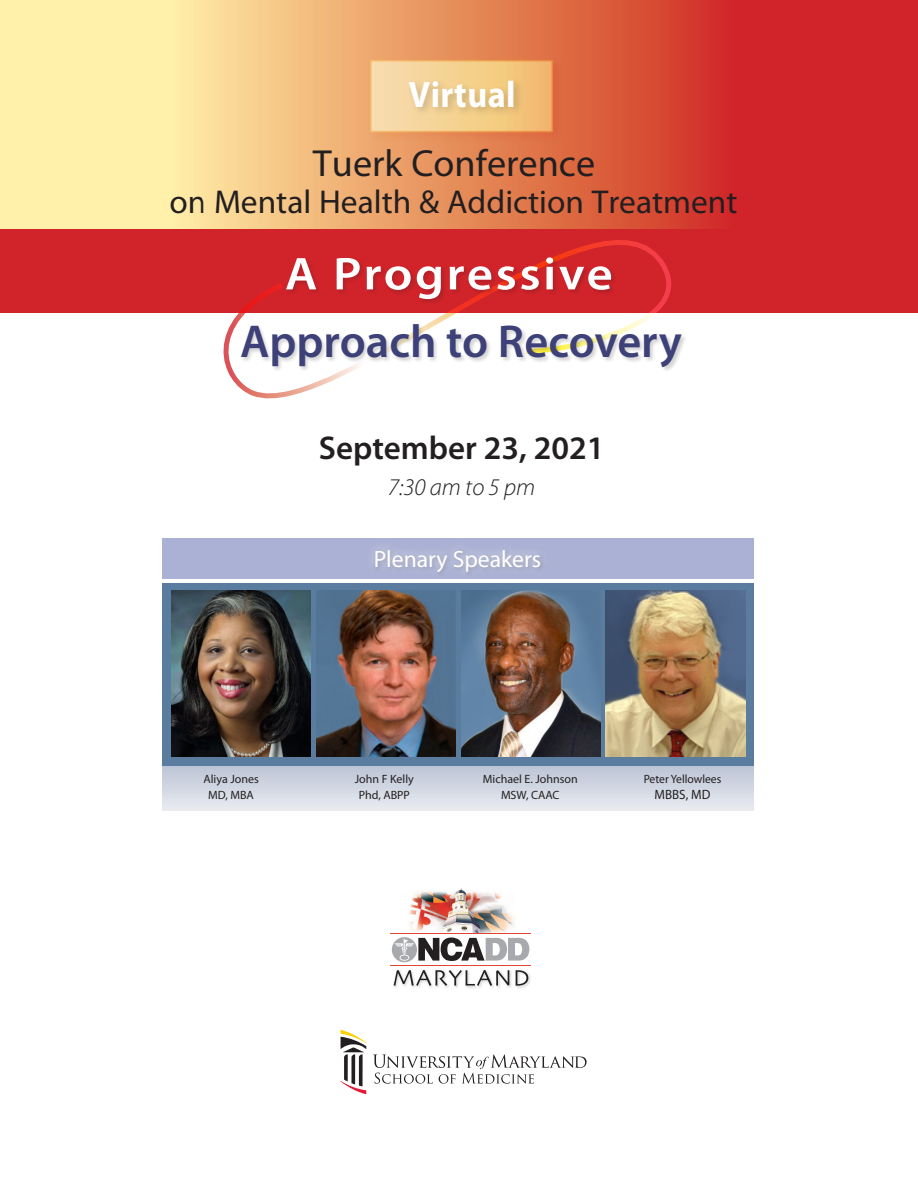
<style>
.page{position:relative;width:918px;height:1188px;background:#fff}
.page>*{position:absolute;margin:0;border:0;box-sizing:border-box;transform-origin:0 0}
.t1{font:600 46.35px "Myriad Pro";color:#3d4178}
.t2{font:600 46.35px "Myriad Pro";letter-spacing:.05em;color:#fff;scale:1.1 1}
.t3{font:37.8px "Myriad Pro";color:#231f20}
.t4{font:700 36.9px "Myriad Pro";letter-spacing:.015em;color:#fff;scale:.93 1}
.t5{font:33.15px "Myriad Pro";color:#231f20}
.t6{font:600 33px "Myriad Pro";color:#231f20}
.t7{font:italic 300 24px "Myriad Pro";color:#231f20}
.t8{font:23.7px "Myriad Pro";color:#fff}
.t9{font:13.5px "Myriad Pro";color:#231f20}
.t10{font:12px/16.5px "Myriad Pro";color:#231f20;text-align:center}
</style>
<div class="page">
<div style="left:162px;top:538px;width:592px;height:41px;background:#aab1d4"></div>
<div style="left:0;top:229px;width:918px;height:84px;background:#d1232a"></div>
<svg style="left:0;top:0;width:918px;height:229px;background:#e78b63"></svg>
<svg style="left:223px;top:240px;width:448px;height:159px"></svg>
<div style="left:240px;top:324px;width:448px;height:49px;background:#231f20;opacity:.2"></div>
<div style="left:285px;top:257px;width:332px;height:48px;background:#231f20;opacity:.2"></div>
<div style="left:368px;top:57px;width:197px;height:87px;background:#231f20;opacity:.2"></div>
<div style="left:370px;top:60px;width:183px;height:72px;background:linear-gradient(to right,#f7e0b1,#f2bd6d);border:2px solid #dbb17c"></div>
<div style="left:406px;top:77px;width:118px;height:41px;background:#231f20;opacity:.2"></div>
<svg style="left:162px;top:766px;width:592px;height:45px;background:#d2d8e3"></svg>
<div style="left:162px;top:583px;width:592px;height:183px;background:#5a7c9f"></div>
<img style="left:461px;top:591px;width:140px;height:165px">
<img style="left:316px;top:591px;width:140px;height:165px">
<img style="left:606px;top:591px;width:139px;height:165px">
<img style="left:171px;top:591px;width:140px;height:165px">
<div style="left:366px;top:541px;width:184px;height:39px;background:#acb2d4"></div>
<svg style="left:373px;top:1054px;width:214px;height:30px"></svg>
<svg style="left:341px;top:1030px;width:25px;height:64px"></svg>
<div style="left:392px;top:937px;width:25px;height:25px;background:#a8a9ad;border-radius:50%"></div>
<svg style="left:394px;top:938px;width:135px;height:23px"></svg>
<img style="left:409px;top:888px;width:106px;height:45px">
<hr style="left:390px;top:965px;width:141px;height:1px;background:#e34733">
<hr style="left:390px;top:933px;width:141px;height:1px;background:#e34733">
<img style="left:393px;top:970px;width:138px;height:18px">
<svg style="left:394px;top:970px;width:115px;height:16px"></svg>
<svg style="left:516px;top:970px;width:12px;height:16px"></svg>
<h3 class="t4" style="left:408px;top:70px;width:117px">Virtual</h3>
<h2 class="t3" style="left:313px;top:140px;width:284px">Tuerk Conference</h2>
<h3 class="t5" style="left:169px;top:181px;width:570px">on Mental Health &amp; Addiction Treatment</h3>
<h1 class="t2" style="left:285px;top:244px;width:300px">A Progressive</h1>
<h1 class="t1" style="left:240px;top:312px;width:443px">Approach to Recovery</h1>
<h3 class="t6" style="left:319px;top:427px;width:287px">September 23, 2021</h3>
<h3 class="t7" style="left:388px;top:475px;width:149px">7:30 am to 5 pm</h3>
<h3 class="t8" style="left:374px;top:544px;width:169px">Plenary Speakers</h3>
<p class="t10" style="left:203px;top:770px;width:57px">Aliya Jones<br>MD, MBA</p>
<p class="t10" style="left:355px;top:770px;width:61px">John F Kelly<br>Phd, ABPP</p>
<p class="t10" style="left:483px;top:770px;width:97px">Michael E. Johnson<br>MSW, CAAC</p>
<p class="t10" style="left:644px;top:770px;width:79px">Peter Yellowlees</p>
<p class="t9" style="left:655px;top:786px;width:57px">MBBS, MD</p>
</div>
